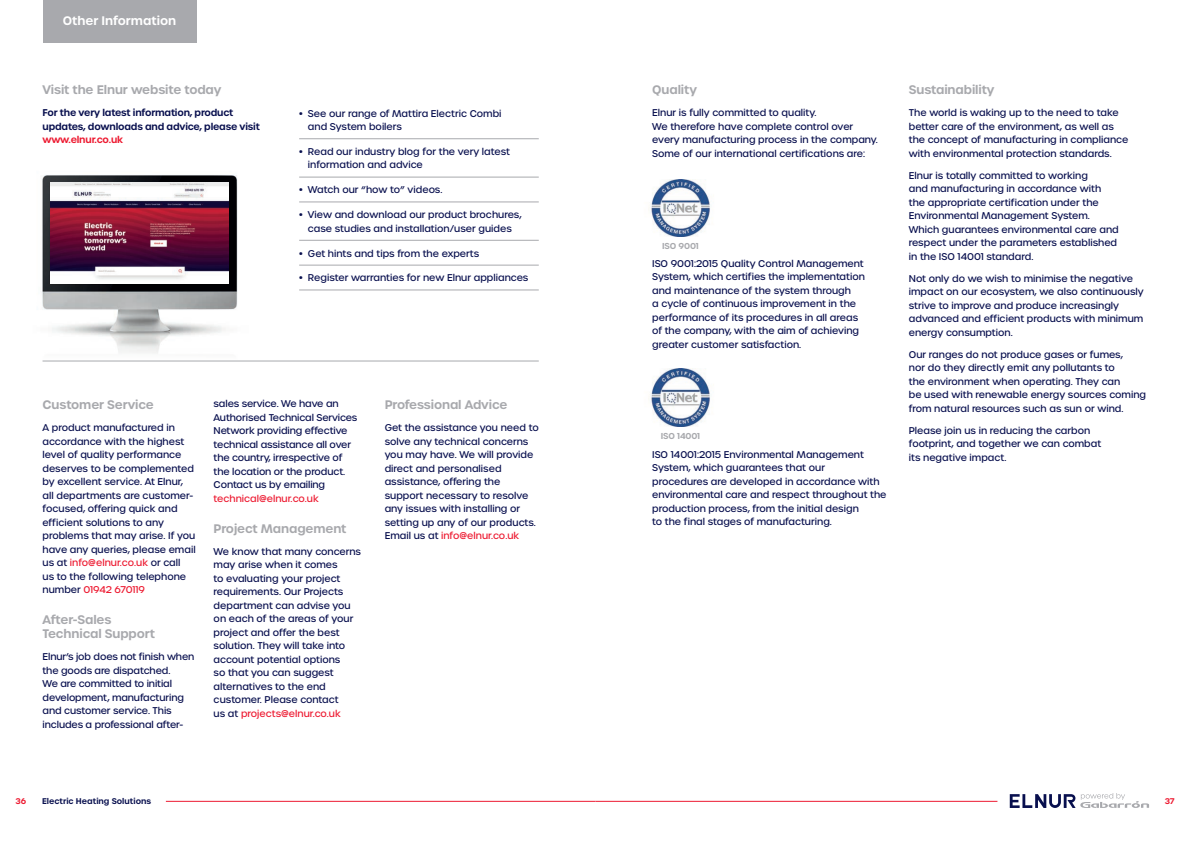
<style>
.page{position:relative;width:1191px;height:842px;background:#fff}
.page>*{position:absolute;margin:0;border:0;box-sizing:border-box;transform-origin:0 0}
.t1{font:600 12px/14px "Urbane";letter-spacing:-.01em;color:#a8a9ad}
.t2{font:600 12px "Urbane";color:#fff}
.t3{font:500 9.5px/13.5px "Urbane";color:#080f4e}
.t4{font:600 9.5px/13.5px "Urbane";letter-spacing:-.02em;color:#080f4e}
.t5{font:500 9.5px "Urbane";color:#ed1a31}
.t6{font:600 9.5px "Urbane";letter-spacing:-.02em;color:#ed1a31}
.t7{font:600 8.3px "Urbane";letter-spacing:-.01em;color:#a8a9ad}
.t8{font:600 8px "Urbane";color:#080f4e}
.t9{font:600 8px "Urbane";color:#ed1a31}
.s1{color:#ed1a31}
</style>
<div class="page">
<hr style="left:166px;top:801px;width:429px;height:1px;background:#ed1a31">
<hr style="left:595px;top:801px;width:402px;height:1px;background:#ed1a31">
<svg style="left:1009px;top:793px;width:140px;height:15px"></svg>
<img style="left:42px;top:138px;width:276px;height:216px">
<div style="left:43px;top:0;width:153px;height:43px;background:#a8a9ad"></div>
<hr style="left:43px;top:360px;width:496px;height:1px;background:#a8a9ad">
<hr style="left:299px;top:139px;width:240px;height:1px;background:#a8a9ad">
<hr style="left:299px;top:177px;width:240px;height:1px;background:#a8a9ad">
<hr style="left:299px;top:202px;width:240px;height:1px;background:#a8a9ad">
<hr style="left:299px;top:240px;width:240px;height:1px;background:#a8a9ad">
<hr style="left:299px;top:265px;width:240px;height:1px;background:#a8a9ad">
<hr style="left:299px;top:290px;width:240px;height:1px;background:#a8a9ad">
<img style="left:651px;top:179px;width:59px;height:58px">
<img style="left:651px;top:369px;width:59px;height:58px">
<img style="left:51px;top:183px;width:178px;height:100px">
<p class="t2" style="left:63px;top:13px;width:115px">Other Information</p>
<p class="t1" style="left:43px;top:83px;width:180px">Visit the Elnur website today</p>
<p class="t4" style="left:43px;top:106px;width:219px">For the very latest information, product updates, downloads and advice, please visit</p>
<p class="t6" style="left:43px;top:133px;width:82px">www.elnur.co.uk</p>
<p class="t3" style="left:308px;top:106px;width:195px;text-indent:-9px">• See our range of Mattira Electric Combi and System boilers</p>
<p class="t3" style="left:308px;top:145px;width:204px;text-indent:-9px">• Read our industry blog for the very latest information and advice</p>
<p class="t3" style="left:299px;top:183px;width:145px">• Watch our “how to” videos.</p>
<p class="t3" style="left:299px;top:208px;width:224px;text-align:center">• View and download our product brochures, case studies and installation/user guides</p>
<p class="t3" style="left:299px;top:246px;width:182px">• Get hints and tips from the experts</p>
<p class="t3" style="left:299px;top:271px;width:231px">• Register warranties for new Elnur appliances</p>
<p class="t1" style="left:43px;top:398px;width:113px">Customer Service</p>
<p class="t3" style="left:43px;top:421px;width:155px">A product manufactured in accordance with the highest level of quality performance deserves to be complemented by excellent service. At Elnur, all departments are customer&shy;focused, offering quick and efficient solutions to any problems that may arise. If you have any queries, please email us at <span class="s1">info@elnur.co.uk</span> or call<br>us to the following telephone number <span class="s1">01942 670119</span></p>
<p class="t1" style="left:43px;top:613px;width:114px">After-Sales<br>Technical Support</p>
<p class="t3" style="left:43px;top:650px;width:153px">Elnur’s job does not finish when the goods are dispatched.<br>We are committed to initial development, manufacturing and customer service. This includes a professional after-</p>
<p class="t3" style="left:214px;top:397px;width:145px">sales service. We have an<br>Authorised Technical Services<br>Network providing effective technical assistance all over the country, irrespective of the location or the product.<br>Contact us by emailing</p>
<p class="t5" style="left:214px;top:492px;width:107px">technical@elnur.co.uk</p>
<p class="t1" style="left:214px;top:521px;width:134px">Project Management</p>
<p class="t3" style="left:214px;top:544px;width:149px">We know that many concerns may arise when it comes<br>to evaluating your project requirements. Our Projects department can advise you on each of the areas of your project and offer the best solution. They will take into account potential options<br>so that you can suggest alternatives to the end customer. Please contact<br>us at <span class="s1">projects@elnur.co.uk</span></p>
<p class="t1" style="left:385px;top:398px;width:124px">Professional Advice</p>
<p class="t3" style="left:385px;top:421px;width:156px">Get the assistance you need to solve any technical concerns you may have. We will provide direct and personalised assistance, offering the support necessary to resolve any issues with installing or setting up any of our products.<br>Email us at <span class="s1">info@elnur.co.uk</span></p>
<p class="t1" style="left:652px;top:83px;width:46px">Quality</p>
<p class="t3" style="left:652px;top:106px;width:227px">Elnur is fully committed to quality.<br>We therefore have complete control over every manufacturing process in the company.<br>Some of our international certifications are:</p>
<p class="t7" style="left:662px;top:240px;width:38px">ISO 9001</p>
<p class="t3" style="left:652px;top:257px;width:214px">ISO 9001:2015 Quality Control Management System, which certifies the implementation and maintenance of the system through<br>a cycle of continuous improvement in the performance of its procedures in all areas of the company, with the aim of achieving greater customer satisfaction.</p>
<p class="t7" style="left:660px;top:430px;width:41px">ISO 14001</p>
<p class="t3" style="left:652px;top:448px;width:236px">ISO 14001:2015 Environmental Management System, which guarantees that our<br>procedures are developed in accordance with environmental care and respect throughout the production process, from the initial design<br>to the final stages of manufacturing.</p>
<p class="t1" style="left:909px;top:83px;width:87px">Sustainability</p>
<p class="t3" style="left:909px;top:106px;width:221px">The world is waking up to the need to take better care of the environment, as well as the concept of manufacturing in compliance with environmental protection standards.</p>
<p class="t3" style="left:909px;top:168px;width:211px">Elnur is totally committed to working<br>and manufacturing in accordance with the appropriate certification under the Environmental Management System.<br>Which guarantees environmental care and respect under the parameters established in the ISO 14001 standard.</p>
<p class="t3" style="left:909px;top:271px;width:236px">Not only do we wish to minimise the negative impact on our ecosystem, we also continuously strive to improve and produce increasingly advanced and efficient products with minimum energy consumption.</p>
<p class="t3" style="left:909px;top:347px;width:239px">Our ranges do not produce gases or fumes,<br>nor do they directly emit any pollutants to<br>the environment when operating. They can<br>be used with renewable energy sources coming from natural resources such as sun or wind.</p>
<p class="t3" style="left:909px;top:423px;width:194px">Please join us in reducing the carbon footprint, and together we can combat its negative impact.</p>
<p class="t9" style="left:15px;top:795px;width:12px">36</p>
<p class="t8" style="left:42px;top:795px;width:111px">Electric Heating Solutions</p>
<p class="t9" style="left:1164px;top:795px;width:12px">37</p>
</div>
